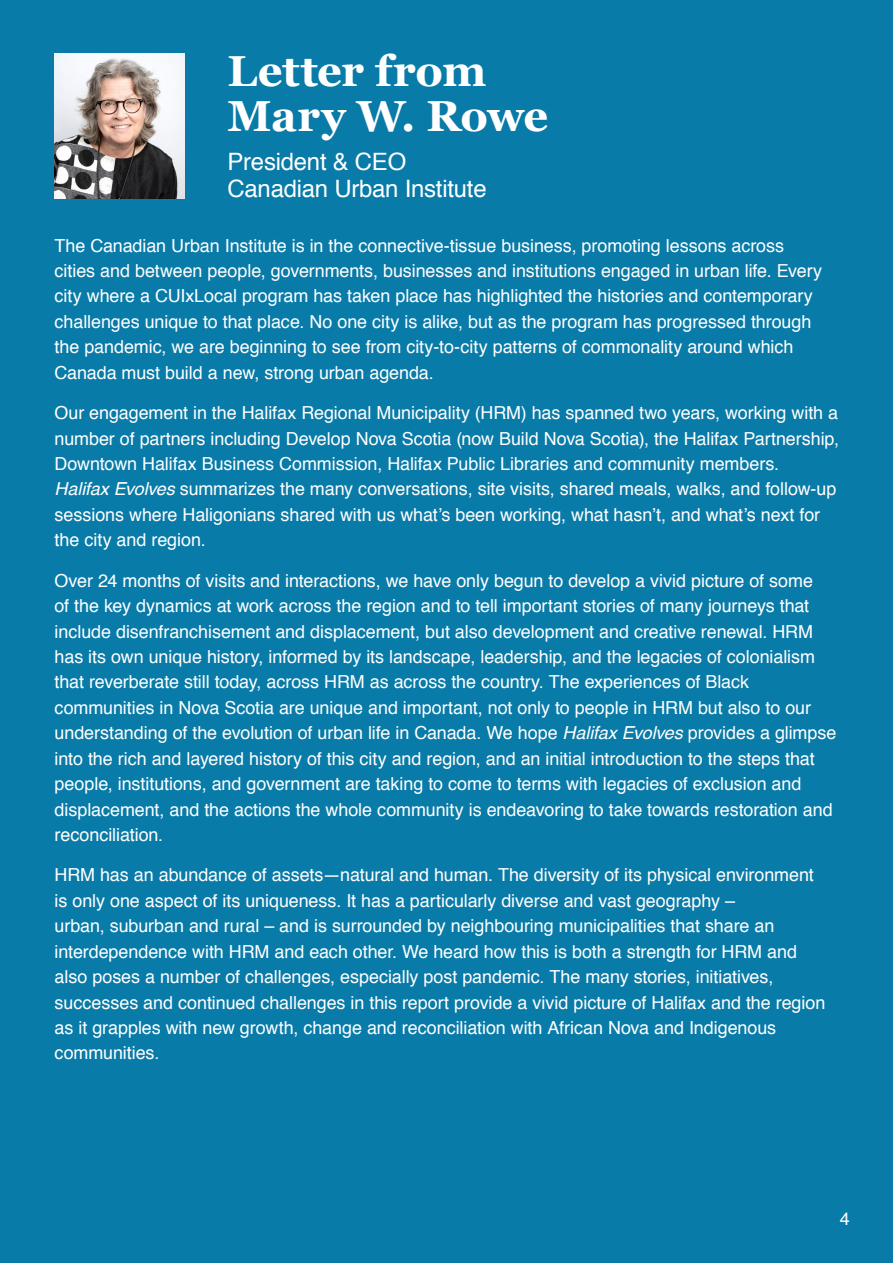
<style>
.page{position:relative;width:893px;height:1263px;background:#097ba8}
.page>*{position:absolute;margin:0;border:0;box-sizing:border-box;transform-origin:0 0}
.t1{font:700 43.35px/44.8px "Georgia";letter-spacing:-.005em;color:#fff}
.t2{font:23.85px/26.8px "Helvetica";letter-spacing:-.01em;color:#fff}
.t3{font:18px/25.3px "Helvetica";letter-spacing:-.005em;color:#fff}
.s1{font-style:italic}
</style>
<div class="page">
<img style="left:55px;top:53px;width:130px;height:145px">
<h1 class="t1" style="left:227px;top:49px;width:322px">Letter from<br>Mary W. Rowe</h1>
<h2 class="t2" style="left:227px;top:149px;width:261px">President &amp; CEO<br>Canadian Urban Institute</h2>
<p class="t3" style="left:55px;top:233px;width:769px">The Canadian Urban Institute is in the connective-tissue business, promoting lessons across cities and between people, governments, businesses and institutions engaged in urban life. Every city where a CUIxLocal program has taken place has highlighted the histories and contemporary challenges unique to that place. No one city is alike, but as the program has progressed through the pandemic, we are beginning to see from city-to-city patterns of commonality around which Canada must build a new, strong urban agenda.</p>
<p class="t3" style="left:55px;top:401px;width:786px">Our engagement in the Halifax Regional Municipality (HRM) has spanned two years, working with a number of partners including Develop Nova Scotia (now Build Nova Scotia), the Halifax Partnership, Downtown Halifax Business Commission, Halifax Public Libraries and community members.<br><span class="s1">Halifax Evolves</span> summarizes the many conversations, site visits, shared meals, walks, and follow-up sessions where Haligonians shared with us what’s been working, what hasn’t, and what’s next for the city and region.</p>
<p class="t3" style="left:55px;top:568px;width:783px">Over 24 months of visits and interactions, we have only begun to develop a vivid picture of some<br>of the key dynamics at work across the region and to tell important stories of many journeys that include disenfranchisement and displacement, but also development and creative renewal. HRM has its own unique history, informed by its landscape, leadership, and the legacies of colonialism that reverberate still today, across HRM as across the country. The experiences of Black communities in Nova Scotia are unique and important, not only to people in HRM but also to our understanding of the evolution of urban life in Canada. We hope <span class="s1">Halifax Evolves</span> provides a glimpse into the rich and layered history of this city and region, and an initial introduction to the steps that people, institutions, and government are taking to come to terms with legacies of exclusion and displacement, and the actions the whole community is endeavoring to take towards restoration and reconciliation.</p>
<p class="t3" style="left:55px;top:863px;width:772px">HRM has an abundance of assets—natural and human. The diversity of its physical environment is only one aspect of its uniqueness. It has a particularly diverse and vast geography –<br>urban, suburban and rural – and is surrounded by neighbouring municipalities that share an interdependence with HRM and each other. We heard how this is both a strength for HRM and also poses a number of challenges, especially post pandemic. The many stories, initiatives, successes and continued challenges in this report provide a vivid picture of Halifax and the region as it grapples with new growth, change and reconciliation with African Nova and Indigenous communities.</p>
<p class="t3" style="left:840px;top:1207px;width:11px">4</p>
</div>
